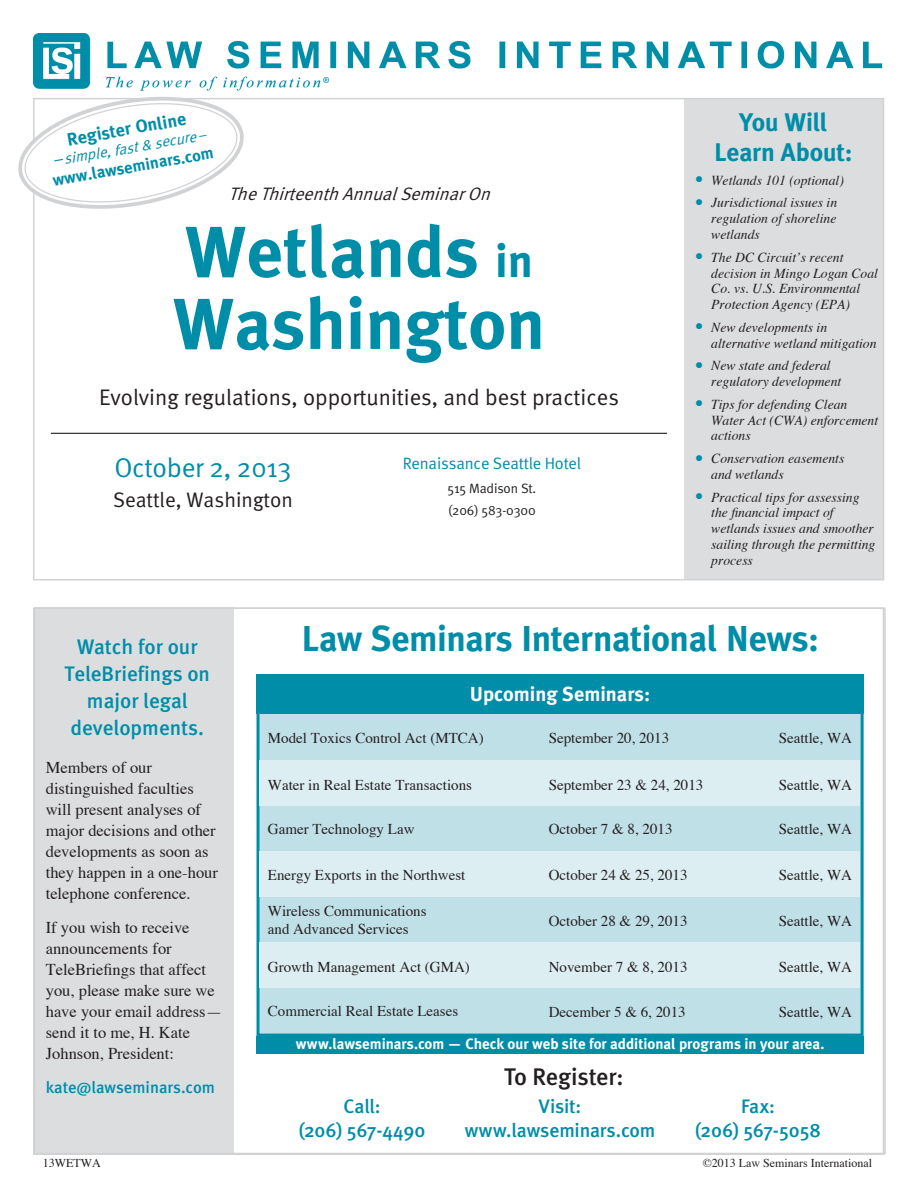
<style>
.page{position:relative;width:918px;height:1188px;background:#fff}
.page>*{position:absolute;margin:0;border:0;box-sizing:border-box;transform-origin:0 0}
.SeminarTitle{font:700 72px/72px "Meta Plus";color:#008da8}
.t1{font:700 36px "Meta Plus";letter-spacing:-.015em;color:#008da8}
.When2{font:27px "Meta Normal";letter-spacing:-.01em;color:#008da8}
.t2{font:700 25.5px/30px "Meta Plus";letter-spacing:-.005em;color:#008da8;text-align:center}
.FeaturingSpeakersFro{font:500 24px "Meta";letter-spacing:-.01em;color:#231f20}
.SeminarTrailingLine{font:22.5px "Meta Normal";color:#231f20}
.Accolades{font:500 21px/27px "Meta";color:#008da8;text-align:center}
.Where2{font:21px "Meta Normal";color:#231f20}
.t3{font:700 20.25px "Meta Plus";color:#fff}
.FeaturingSpeakersFro-2{font:500 19.5px "Meta";letter-spacing:-.01em;color:#008da8}
.SeminarLeadingLine{font:italic 18px "Meta Normal";color:#231f20}
.t4{font:700 18px "Meta Plus";color:#008da8}
.Upcoming_Conferences{font:16.5px/21px "Times";color:#231f20}
.Hotel3{font:16.5px "Meta Normal";letter-spacing:-.01em;color:#008da8}
.Upcoming_Conferences-2{font:500 16.5px "Meta";color:#008da8}
.t5{font:700 16.5px "Meta Plus";color:#008da8}
.t6{font:15px/17.4px "Times";color:#231f20}
.t7{font:700 15px "Meta Plus";color:#fff}
.t8{font:italic 15px "Meta Normal";color:#008da8}
.WhatYouWillLearn{font:italic 13.65px/15.8px "Times";color:#231f20}
.HotelAddress{font:13.5px "Meta Normal";letter-spacing:-.01em;color:#231f20}
.RegistrationPhone{font:13.5px "Meta Normal";letter-spacing:-.01em;color:#231f20}
.News{font:12px "Times";color:#231f20}
.s1{font-style:normal;font-size:18px}
.s2{font-size:46.5px}
.s3{font-size:21px;color:#008da8}
</style>
<div class="page">
<div style="left:34px;top:608px;width:200px;height:546px;background:#dcdddf"></div>
<div style="left:256px;top:711px;width:608px;height:326px;background:#c0e0e8;border:3px solid #008da8"></div>
<div style="left:256px;top:675px;width:608px;height:39px;background:#008da8"></div>
<div style="left:256px;top:1036px;width:608px;height:17px;background:#008da8"></div>
<div style="left:260px;top:760px;width:600px;height:46px;background:#ddeef3"></div>
<div style="left:260px;top:851px;width:600px;height:46px;background:#ddeef3"></div>
<div style="left:260px;top:943px;width:600px;height:45px;background:#ddeef3"></div>
<div style="left:684px;top:99px;width:199px;height:481px;background:#dcdddf"></div>
<img style="left:34px;top:34px;width:849px;height:57px">
<hr style="left:51px;top:433px;width:616px;height:1px;background:#231f20">
<svg style="left:18px;top:97px;width:228px;height:117px"></svg>
<p class="t4" style="left:65px;top:129px;width:122px;rotate:-10deg">Register Online</p>
<p class="t8" style="left:52px;top:153px;width:156px;rotate:-10deg"><span class="s1">–</span>simple, fast &amp; secure–</p>
<p class="t5" style="left:51px;top:171px;width:165px;rotate:-10deg">www.lawseminars.com</p>
<p class="SeminarLeadingLine" style="left:228px;top:183px;width:269px">TheThirteenthAnnualSeminarOn</p>
<p class="SeminarTitle" style="left:173px;top:216px;width:374px">Wetlands <span class="s2">in<br></span>Washington</p>
<p class="SeminarTrailingLine" style="left:99px;top:384px;width:521px">Evolving regulations, opportunities, and best practices</p>
<p class="When2" style="left:114px;top:452px;width:179px">October 2, 2013</p>
<p class="Where2" style="left:113px;top:488px;width:181px">Seattle, Washington</p>
<p class="Hotel3" style="left:403px;top:453px;width:180px">Renaissance Seattle Hotel</p>
<p class="HotelAddress" style="left:448px;top:480px;width:90px">515 Madison St.</p>
<p class="RegistrationPhone" style="left:448px;top:503px;width:89px">(206) 583-0300</p>
<p class="t2" style="left:714px;top:107px;width:140px">You Will<br>Learn About:</p>
<p class="WhatYouWillLearn" style="left:695px;top:173px;width:150px"><span class="s3">•</span> Wetlands 101 (optional)</p>
<p class="WhatYouWillLearn" style="left:711px;top:196px;width:127px;text-align:justify;text-indent:-16px"><span class="s3">•</span> Jurisdictional issues in regulation of shoreline wetlands</p>
<p class="WhatYouWillLearn" style="left:711px;top:250px;width:168px;text-indent:-16px"><span class="s3">•</span> The DC Circuit’s recent decision in Mingo Logan Coal<br>Co. vs. U.S. Environmental<br>Protection Agency (EPA)</p>
<p class="WhatYouWillLearn" style="left:711px;top:320px;width:167px;text-indent:-16px"><span class="s3">•</span> New developments in alternative wetland mitigation</p>
<p class="WhatYouWillLearn" style="left:711px;top:359px;width:132px;text-indent:-16px"><span class="s3">•</span> New state and federal regulatory development</p>
<p class="WhatYouWillLearn" style="left:711px;top:397px;width:169px;text-indent:-16px"><span class="s3">•</span> Tips for defending Clean<br>Water Act (CWA) enforcement actions</p>
<p class="WhatYouWillLearn" style="left:711px;top:452px;width:135px;text-indent:-16px"><span class="s3">•</span> Conservation easements and wetlands</p>
<p class="WhatYouWillLearn" style="left:711px;top:490px;width:166px;text-indent:-16px"><span class="s3">•</span> Practical tips for assessing the financial impact of wetlands issues and smoother sailing through the permitting process</p>
<p class="Accolades" style="left:64px;top:634px;width:147px">Watch for our<br>TeleBriefings on major legal developments.</p>
<p class="Upcoming_Conferences" style="left:46px;top:758px;width:174px">Members of our distinguished faculties will present analyses of major decisions and other developments as soon as they happen in a one-hour telephone conference.</p>
<p class="Upcoming_Conferences" style="left:46px;top:918px;width:178px">If you wish to receive announcements for<br>TeleBriefings that affect you, please make sure we have your email address— send it to me, H. Kate<br>Johnson, President:</p>
<p class="Upcoming_Conferences-2" style="left:46px;top:1077px;width:171px">kate@lawseminars.com</p>
<p class="News" style="left:43px;top:1155px;width:59px">13WETWA</p>
<p class="t1" style="left:301px;top:617px;width:519px">Law Seminars International News:</p>
<p class="t3" style="left:470px;top:683px;width:182px">Upcoming Seminars:</p>
<p class="t6" style="left:268px;top:731px;width:217px">Model Toxics Control Act (MTCA)</p>
<p class="t6" style="left:268px;top:777px;width:206px">Water in Real Estate Transactions</p>
<p class="t6" style="left:268px;top:821px;width:148px">Gamer Technology Law</p>
<p class="t6" style="left:268px;top:868px;width:199px">Energy Exports in the Northwest</p>
<p class="t6" style="left:268px;top:903px;width:160px">Wireless Communications and Advanced Services</p>
<p class="t6" style="left:268px;top:959px;width:204px">Growth Management Act (GMA)</p>
<p class="t6" style="left:268px;top:1003px;width:192px">Commercial Real Estate Leases</p>
<p class="t6" style="left:549px;top:731px;width:122px">September 20, 2013</p>
<p class="t6" style="left:549px;top:777px;width:156px">September 23 &amp; 24, 2013</p>
<p class="t6" style="left:549px;top:821px;width:125px">October 7 &amp; 8, 2013</p>
<p class="t6" style="left:549px;top:868px;width:140px">October 24 &amp; 25, 2013</p>
<p class="t6" style="left:549px;top:913px;width:140px">October 28 &amp; 29, 2013</p>
<p class="t6" style="left:549px;top:959px;width:140px">November 7 &amp; 8, 2013</p>
<p class="t6" style="left:549px;top:1004px;width:139px">December 5 &amp; 6, 2013</p>
<p class="t6" style="left:779px;top:731px;width:75px">Seattle, WA</p>
<p class="t6" style="left:779px;top:777px;width:75px">Seattle, WA</p>
<p class="t6" style="left:779px;top:821px;width:75px">Seattle, WA</p>
<p class="t6" style="left:779px;top:868px;width:75px">Seattle, WA</p>
<p class="t6" style="left:779px;top:913px;width:75px">Seattle, WA</p>
<p class="t6" style="left:779px;top:959px;width:75px">Seattle, WA</p>
<p class="t6" style="left:779px;top:1004px;width:75px">Seattle, WA</p>
<p class="t7" style="left:296px;top:1035px;width:530px">www.lawseminars.com — Check our web site for additional programs in your area.</p>
<p class="FeaturingSpeakersFro-2" style="left:344px;top:1095px;width:39px">Call:</p>
<p class="FeaturingSpeakersFro-2" style="left:299px;top:1119px;width:128px">(206) 567-4490</p>
<p class="FeaturingSpeakersFro" style="left:504px;top:1063px;width:121px">To Register:</p>
<p class="FeaturingSpeakersFro-2" style="left:539px;top:1095px;width:44px">Visit:</p>
<p class="FeaturingSpeakersFro-2" style="left:465px;top:1119px;width:192px">www.lawseminars.com</p>
<p class="FeaturingSpeakersFro-2" style="left:741px;top:1095px;width:35px">Fax:</p>
<p class="FeaturingSpeakersFro-2" style="left:695px;top:1119px;width:127px">(206) 567-5058</p>
<p class="News" style="left:703px;top:1155px;width:171px">©2013 Law Seminars International</p>
</div>
